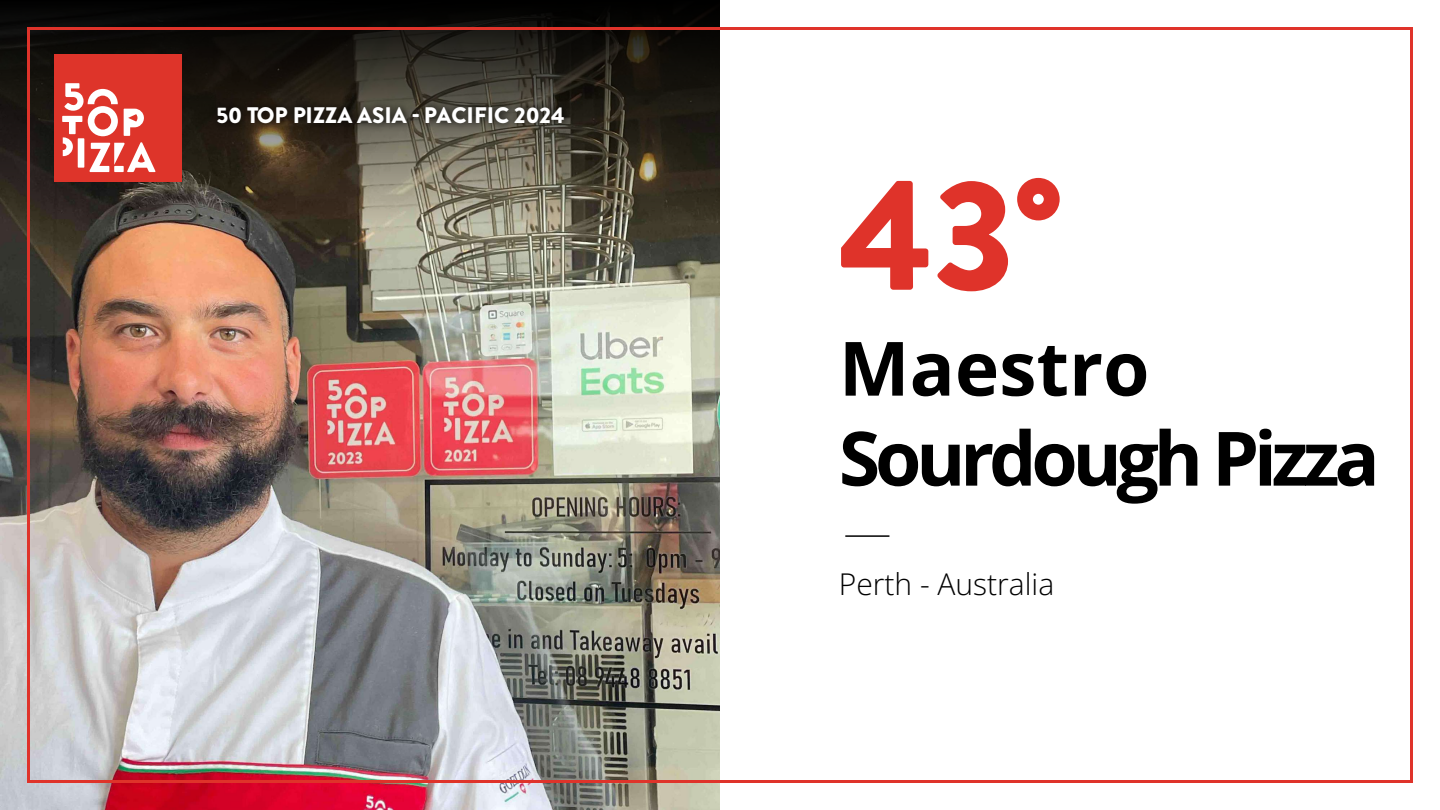
<style>
.page{position:relative;width:1440px;height:810px;background:#fff}
.page>*{position:absolute;margin:0;border:0;box-sizing:border-box;transform-origin:0 0}
.t1{font:900 157.5px "Brandon Grotesque";color:#df332a}
.t2{font:700 75px/90px "Open Sans";letter-spacing:-.07em;color:#000}
.t3{font:30px "Open Sans";color:#000}
.t4{font:900 22.5px "Brandon Grotesque";color:#fff}
</style>
<div class="page">
<img style="left:0;top:224px;width:720px;height:586px">
<svg style="left:0;top:0;width:720px;height:224px;background:#362e25"></svg>
<hr style="left:845px;top:535px;width:44px;height:2px;background:#000">
<img style="left:205px;top:92px;width:371px;height:51px">
<svg style="left:54px;top:54px;width:127px;height:127px"></svg>
<p class="t4" style="left:216px;top:99px;width:350px">50 TOP PIZZA ASIA - PACIFIC 2024</p>
<h1 class="t1" style="left:839px;top:124px;width:225px">43°</h1>
<h2 class="t2" style="left:839px;top:322px;width:542px">Maestro<br>Sourdough Pizza</h2>
<h3 class="t3" style="left:839px;top:563px;width:217px">Perth - Australia</h3>
</div>
